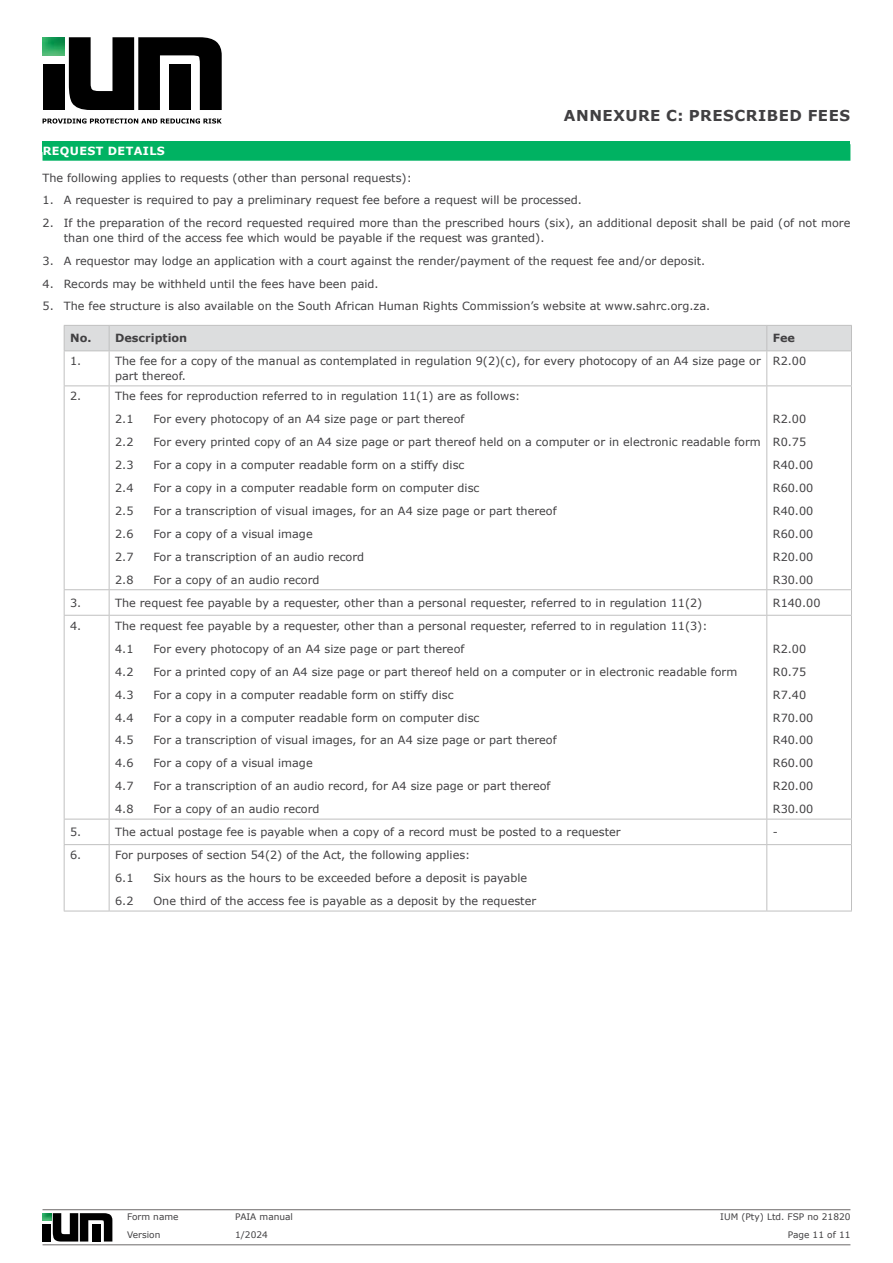
<style>
.page{position:relative;width:893px;height:1263px;background:#fff}
.page>*{position:absolute;margin:0;border:0;box-sizing:border-box;transform-origin:0 0}
.t1{font:700 15px "Verdana";letter-spacing:.035em;color:#414042}
.t2{font:11.25px/23px "Verdana";color:#414042}
.t3{font:700 11.25px "Verdana";color:#414042}
.t4{font:700 11.25px "Verdana";letter-spacing:.035em;color:#fff}
.t5{font:9px "Verdana";color:#414042}
</style>
<div class="page">
<hr style="left:43px;top:1209px;width:807px;height:1px;background:#6c6969">
<hr style="left:43px;top:1244px;width:807px;height:1px;background:#6c6969">
<svg style="left:43px;top:1213px;width:69px;height:28px"></svg>
<svg style="left:69px;top:37px;width:153px;height:73px"></svg>
<div style="left:43px;top:65px;width:22px;height:45px;background:#000"></div>
<img style="left:43px;top:37px;width:21px;height:18px">
<svg style="left:43px;top:118px;width:179px;height:6px"></svg>
<div style="left:43px;top:142px;width:807px;height:10px;background:#00b262"></div>
<div style="left:43px;top:144px;width:807px;height:17px;background:#00b262"></div>
<div style="left:64px;top:325px;width:788px;height:25px;background:#dcddde"></div>
<hr style="left:64px;top:350px;width:45px;height:1px;background:#c0c0c0">
<hr style="left:64px;top:351px;width:1px;height:34px;background:#c0c0c0">
<hr style="left:109px;top:350px;width:658px;height:1px;background:#c0c0c0">
<hr style="left:109px;top:351px;width:1px;height:34px;background:#c0c0c0">
<hr style="left:767px;top:350px;width:85px;height:1px;background:#c0c0c0">
<hr style="left:766px;top:351px;width:1px;height:34px;background:#c0c0c0">
<hr style="left:851px;top:351px;width:1px;height:34px;background:#c0c0c0">
<hr style="left:64px;top:385px;width:45px;height:1px;background:#c0c0c0">
<hr style="left:64px;top:386px;width:1px;height:203px;background:#c0c0c0">
<hr style="left:109px;top:385px;width:658px;height:1px;background:#c0c0c0">
<hr style="left:109px;top:386px;width:1px;height:203px;background:#c0c0c0">
<hr style="left:767px;top:385px;width:85px;height:1px;background:#c0c0c0">
<hr style="left:766px;top:386px;width:1px;height:203px;background:#c0c0c0">
<hr style="left:851px;top:386px;width:1px;height:203px;background:#c0c0c0">
<hr style="left:64px;top:589px;width:45px;height:1px;background:#c0c0c0">
<svg style="left:64px;top:590px;width:1px;height:25px"></svg>
<hr style="left:109px;top:589px;width:658px;height:1px;background:#c0c0c0">
<svg style="left:109px;top:590px;width:1px;height:25px"></svg>
<hr style="left:767px;top:589px;width:85px;height:1px;background:#c0c0c0">
<svg style="left:766px;top:590px;width:1px;height:25px"></svg>
<svg style="left:851px;top:590px;width:1px;height:25px"></svg>
<hr style="left:64px;top:615px;width:45px;height:1px;background:#c0c0c0">
<hr style="left:64px;top:616px;width:1px;height:203px;background:#c0c0c0">
<hr style="left:109px;top:615px;width:658px;height:1px;background:#c0c0c0">
<hr style="left:109px;top:616px;width:1px;height:203px;background:#c0c0c0">
<hr style="left:767px;top:615px;width:85px;height:1px;background:#c0c0c0">
<hr style="left:766px;top:616px;width:1px;height:203px;background:#c0c0c0">
<hr style="left:851px;top:616px;width:1px;height:203px;background:#c0c0c0">
<hr style="left:64px;top:819px;width:45px;height:1px;background:#c0c0c0">
<svg style="left:64px;top:819px;width:1px;height:25px"></svg>
<hr style="left:109px;top:819px;width:658px;height:1px;background:#c0c0c0">
<svg style="left:109px;top:819px;width:1px;height:25px"></svg>
<hr style="left:767px;top:819px;width:85px;height:1px;background:#c0c0c0">
<svg style="left:766px;top:819px;width:1px;height:25px"></svg>
<svg style="left:851px;top:819px;width:1px;height:25px"></svg>
<hr style="left:64px;top:844px;width:45px;height:1px;background:#c0c0c0">
<hr style="left:64px;top:845px;width:1px;height:66px;background:#c0c0c0">
<hr style="left:109px;top:844px;width:658px;height:1px;background:#c0c0c0">
<hr style="left:109px;top:845px;width:1px;height:66px;background:#c0c0c0">
<hr style="left:767px;top:844px;width:85px;height:1px;background:#c0c0c0">
<hr style="left:766px;top:845px;width:1px;height:66px;background:#c0c0c0">
<hr style="left:851px;top:845px;width:1px;height:66px;background:#c0c0c0">
<hr style="left:64px;top:911px;width:45px;height:1px;background:#c0c0c0">
<hr style="left:109px;top:911px;width:658px;height:1px;background:#c0c0c0">
<hr style="left:767px;top:911px;width:85px;height:1px;background:#c0c0c0">
<h1 class="t1" style="left:564px;top:105px;width:288px">ANNEXURE C: PRESCRIBED FEES</h1>
<p class="t4" style="left:43px;top:143px;width:124px">REQUEST DETAILS</p>
<p class="t2" style="left:43px;top:166px;width:371px">The following applies to requests (other than personal requests):</p>
<p class="t2" style="left:43px;top:189px;width:541px">1. A requester is required to pay a preliminary request fee before a request will be processed.</p>
<p class="t2" style="left:64px;top:216px;width:788px;line-height:14.4px;text-indent:-21px">2. If the preparation of the record requested required more than the prescribed hours (six), an additional deposit shall be paid (of not more than one third of the access fee which would be payable if the request was granted).</p>
<p class="t2" style="left:43px;top:249px;width:664px">3. A requestor may lodge an application with a court against the render/payment of the request fee and/or deposit.</p>
<p class="t2" style="left:43px;top:272px;width:338px">4. Records may be withheld until the fees have been paid.</p>
<p class="t2" style="left:43px;top:295px;width:669px">5. The fee structure is also available on the South African Human Rights Commission’s website at www.sahrc.org.za.</p>
<p class="t3" style="left:70px;top:330px;width:119px">No. Description</p>
<p class="t3" style="left:773px;top:330px;width:24px">Fee</p>
<p class="t2" style="left:70px;top:350px;width:13px">1.</p>
<p class="t2" style="left:115px;top:354px;width:647px;line-height:14.4px">The fee for a copy of the manual as contemplated in regulation 9(2)(c), for every photocopy of an A4 size page or part thereof.</p>
<p class="t2" style="left:773px;top:350px;width:35px">R2.00</p>
<p class="t2" style="left:70px;top:385px;width:13px">2.</p>
<p class="t2" style="left:115px;top:385px;width:407px">The fees for reproduction referred to in regulation 11(1) are as follows:<br>2.1</p>
<p class="t2" style="left:153px;top:408px;width:313px">For every photocopy of an A4 size page or part thereof</p>
<p class="t2" style="left:773px;top:408px;width:42px">R2.00<br>R0.75<br>R40.00<br>R60.00<br>R40.00<br>R60.00<br>R20.00<br>R30.00</p>
<p class="t2" style="left:115px;top:431px;width:20px">2.2</p>
<p class="t2" style="left:153px;top:431px;width:609px">For every printed copy of an A4 size page or part thereof held on a computer or in electronic readable form</p>
<p class="t2" style="left:115px;top:453px;width:20px">2.3</p>
<p class="t2" style="left:153px;top:453px;width:312px">For a copy in a computer readable form on a stiffy disc</p>
<p class="t2" style="left:115px;top:476px;width:20px">2.4</p>
<p class="t2" style="left:153px;top:476px;width:328px">For a copy in a computer readable form on computer disc</p>
<p class="t2" style="left:115px;top:499px;width:20px">2.5</p>
<p class="t2" style="left:153px;top:499px;width:405px">For a transcription of visual images, for an A4 size page or part thereof</p>
<p class="t2" style="left:115px;top:522px;width:20px">2.6</p>
<p class="t2" style="left:153px;top:522px;width:161px">For a copy of a visual image</p>
<p class="t2" style="left:115px;top:545px;width:20px">2.7</p>
<p class="t2" style="left:153px;top:545px;width:212px">For a transcription of an audio record</p>
<p class="t2" style="left:115px;top:568px;width:20px">2.8</p>
<p class="t2" style="left:153px;top:568px;width:168px">For a copy of an audio record</p>
<p class="t2" style="left:70px;top:591px;width:13px">3.</p>
<p class="t2" style="left:115px;top:591px;width:589px">The request fee payable by a requester, other than a personal requester, referred to in regulation 11(2)</p>
<p class="t2" style="left:773px;top:591px;width:49px">R140.00</p>
<p class="t2" style="left:70px;top:614px;width:13px">4.</p>
<p class="t2" style="left:115px;top:614px;width:594px">The request fee payable by a requester, other than a personal requester, referred to in regulation 11(3):<br>4.1</p>
<p class="t2" style="left:153px;top:637px;width:313px">For every photocopy of an A4 size page or part thereof</p>
<p class="t2" style="left:773px;top:637px;width:42px">R2.00<br>R0.75<br>R7.40<br>R70.00<br>R40.00<br>R60.00<br>R20.00<br>R30.00</p>
<p class="t2" style="left:115px;top:660px;width:20px">4.2</p>
<p class="t2" style="left:153px;top:660px;width:585px">For a printed copy of an A4 size page or part thereof held on a computer or in electronic readable form</p>
<p class="t2" style="left:115px;top:683px;width:20px">4.3</p>
<p class="t2" style="left:153px;top:683px;width:302px">For a copy in a computer readable form on stiffy disc</p>
<p class="t2" style="left:115px;top:706px;width:20px">4.4</p>
<p class="t2" style="left:153px;top:706px;width:328px">For a copy in a computer readable form on computer disc</p>
<p class="t2" style="left:115px;top:729px;width:20px">4.5</p>
<p class="t2" style="left:153px;top:729px;width:405px">For a transcription of visual images, for an A4 size page or part thereof</p>
<p class="t2" style="left:115px;top:752px;width:20px">4.6</p>
<p class="t2" style="left:153px;top:752px;width:161px">For a copy of a visual image</p>
<p class="t2" style="left:115px;top:774px;width:20px">4.7</p>
<p class="t2" style="left:153px;top:774px;width:399px">For a transcription of an audio record, for A4 size page or part thereof</p>
<p class="t2" style="left:115px;top:797px;width:20px">4.8</p>
<p class="t2" style="left:153px;top:797px;width:168px">For a copy of an audio record</p>
<p class="t2" style="left:70px;top:820px;width:13px">5.</p>
<p class="t2" style="left:115px;top:820px;width:507px">The actual postage fee is payable when a copy of a record must be posted to a requester</p>
<p class="t2" style="left:773px;top:820px;width:7px">-</p>
<p class="t2" style="left:70px;top:844px;width:13px">6.</p>
<p class="t2" style="left:115px;top:844px;width:357px">For purposes of section 54(2) of the Act, the following applies:<br>6.1</p>
<p class="t2" style="left:153px;top:866px;width:375px">Six hours as the hours to be exceeded before a deposit is payable</p>
<p class="t2" style="left:115px;top:889px;width:20px">6.2</p>
<p class="t2" style="left:153px;top:889px;width:384px">One third of the access fee is payable as a deposit by the requester</p>
<p class="t5" style="left:127px;top:1210px;width:53px">Form name</p>
<p class="t5" style="left:235px;top:1210px;width:59px">PAIA manual</p>
<p class="t5" style="left:720px;top:1210px;width:132px">IUM (Pty) Ltd. FSP no 21820</p>
<p class="t5" style="left:127px;top:1228px;width:35px">Version</p>
<p class="t5" style="left:235px;top:1228px;width:34px">1/2024</p>
<p class="t5" style="left:788px;top:1228px;width:64px">Page 11 of 11</p>
</div>
